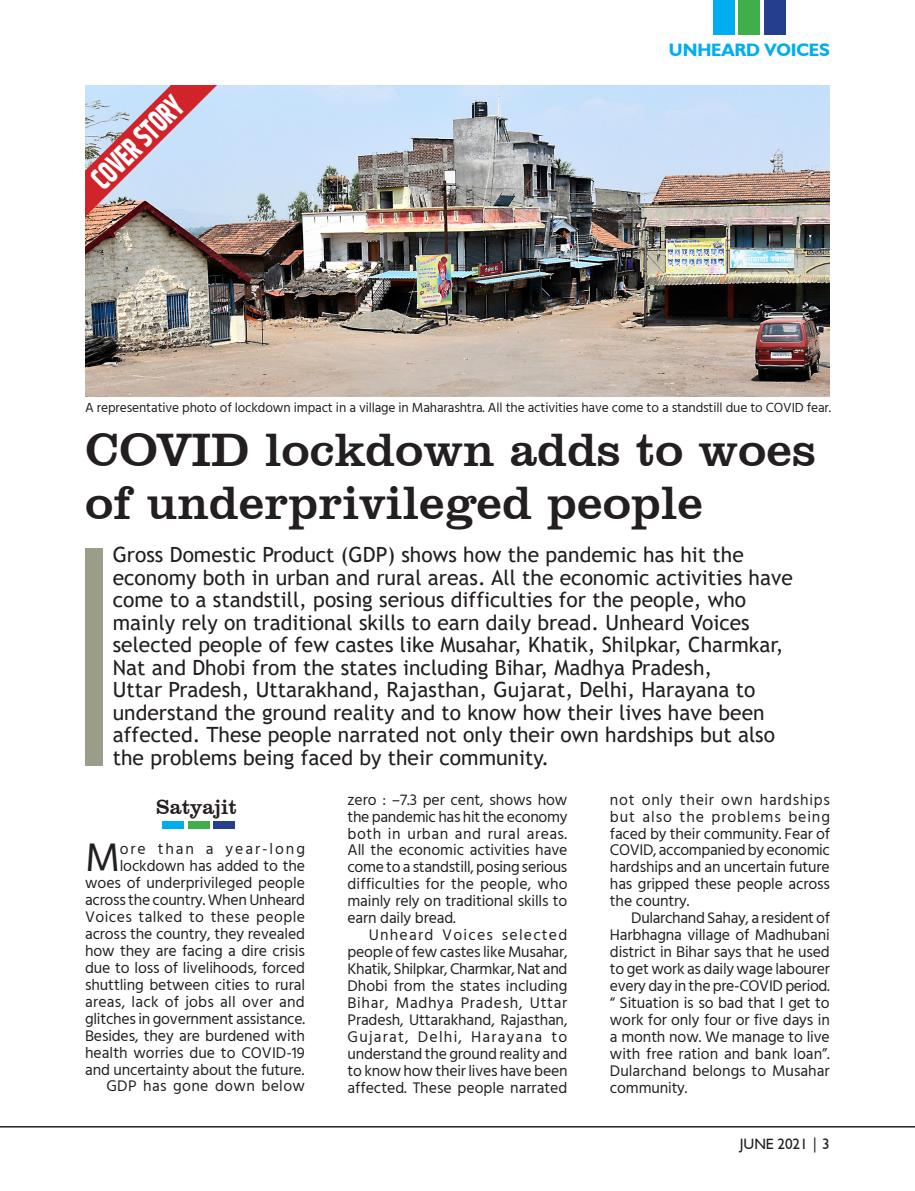
<style>
.page{position:relative;width:915px;height:1191px;background:#fff}
.page>*{position:absolute;margin:0;border:0;box-sizing:border-box;transform-origin:0 0}
.First{font:48px/52.5px "Clarendon BT";color:#231f20}
.Body_text{font:40.95px "Hind";color:#231f20}
.Body_text-2{font:700 31.65px "Khand";color:#fff;scale:.77 1}
.First-2{font:21px/22.5px "Trebuchet MS";color:#231f20}
.First-3{font:21px "Clarendon BT";color:#231f20}
.t1{font:700 18px "Humanist 521 BT";letter-spacing:-.005em;color:#00aeef}
.Body_text-3{font:15.75px/17px "Hind";letter-spacing:-.01em;color:#231f20;text-align:justify}
.Body_text-4{font:15.75px "Hind";letter-spacing:.025em;color:#231f20}
.t2{font:15px "Humanist 521 BT";letter-spacing:-.005em;color:#231f20}
.Body_text-5{font:13.5px "Hind";letter-spacing:-.01em;color:#231f20}
</style>
<div class="page">
<div style="left:85px;top:549px;width:17px;height:217px;background:#9b9d89"></div>
<img style="left:85px;top:85px;width:744px;height:312px">
<div style="left:162px;top:822px;width:22px;height:7px;background:#00aeef"></div>
<div style="left:188px;top:822px;width:21px;height:7px;background:#40ae49"></div>
<div style="left:213px;top:822px;width:22px;height:7px;background:#253f8e"></div>
<svg style="left:85px;top:85px;width:132px;height:132px;background:#c69faf"></svg>
<div style="left:713px;top:0;width:21px;height:35px;background:#00aeef"></div>
<div style="left:738px;top:0;width:21px;height:35px;background:#40ae49"></div>
<div style="left:764px;top:0;width:21px;height:35px;background:#253f8e"></div>
<hr style="left:0;top:1126px;width:914px;height:1px;background:#231f20">
<p class="Body_text-2" style="left:81px;top:167px;width:152px;rotate:-45deg">COVER STORY</p>
<p class="t1" style="left:668px;top:38px;width:162px">UNHEARD VOICES</p>
<p class="Body_text-5" style="left:85px;top:398px;width:747px">A representative photo of lockdown impact in a village in Maharashtra. All the activities have come to a standstill due to COVID fear.</p>
<p class="First" style="left:85px;top:422px;width:732px">COVID lockdown adds to woes of underprivileged people</p>
<p class="First-2" style="left:113px;top:543px;width:681px">Gross Domestic Product (GDP) shows how the pandemic has hit the economy both in urban and rural areas. All the economic activities have come to a standstill, posing serious difficulties for the people, who mainly rely on traditional skills to earn daily bread. Unheard Voices selected people of few castes like Musahar, Khatik, Shilpkar, Charmkar, Nat and Dhobi from the states including Bihar, Madhya Pradesh,<br>Uttar Pradesh, Uttarakhand, Rajasthan, Gujarat, Delhi, Harayana to understand the ground reality and to know how their lives have been affected. These people narrated not only their own hardships but also the problems being faced by their community.</p>
<p class="First-3" style="left:156px;top:793px;width:82px">Satyajit</p>
<p class="Body_text-3" style="left:609px;top:791px;width:221px">not only their own hardships but also the problems being faced by their community. Fear of COVID, accompanied by economic hardships and an uncertain future has gripped these people across the country.</p>
<p class="Body_text-3" style="left:609px;top:910px;width:221px;text-indent:21px">Dularchand Sahay, a resident of Harbhagna village of Madhubani district in Bihar says that he used to get work as daily wage labourer every day in the pre-COVID period. “ Situation is so bad that I get to work for only four or five days in a month now. We manage to live with free ration and bank loan”.<br>Dularchand belongs to Musahar community.</p>
<p class="Body_text-3" style="left:347px;top:791px;width:221px">zero : –7.3 per cent, shows how the pandemic has hit the economy both in urban and rural areas.<br>All the economic activities have come to a standstill, posing serious difficulties for the people, who mainly rely on traditional skills to earn daily bread.</p>
<p class="Body_text-3" style="left:347px;top:927px;width:221px;text-indent:21px">Unheard Voices selected people of few castes like Musahar, Khatik, Shilpkar, Charmkar, Nat and Dhobi from the states including Bihar, Madhya Pradesh, Uttar Pradesh, Uttarakhand, Rajasthan, Gujarat, Delhi, Harayana to understand the ground reality and to know how their lives have been affected. These people narrated</p>
<p class="Body_text-3" style="left:85px;top:841px;width:221px;text-align:right">ore than a year-long lockdown has added to the woes of underprivileged people across the country. When Unheard<br>Voices talked to these people across the country, they revealed how they are facing a dire crisis due to loss of livelihoods, forced shuttling between cities to rural areas, lack of jobs all over and glitches in government assistance.<br>Besides, they are burdened with health worries due to COVID-19 and uncertainty about the future.</p>
<p class="Body_text-4" style="left:106px;top:1075px;width:200px">GDP has gone down below</p>
<p class="Body_text" style="left:85px;top:830px;width:37px">M</p>
<p class="t2" style="left:739px;top:1134px;width:91px">JUNE 2021 | 3</p>
</div>
